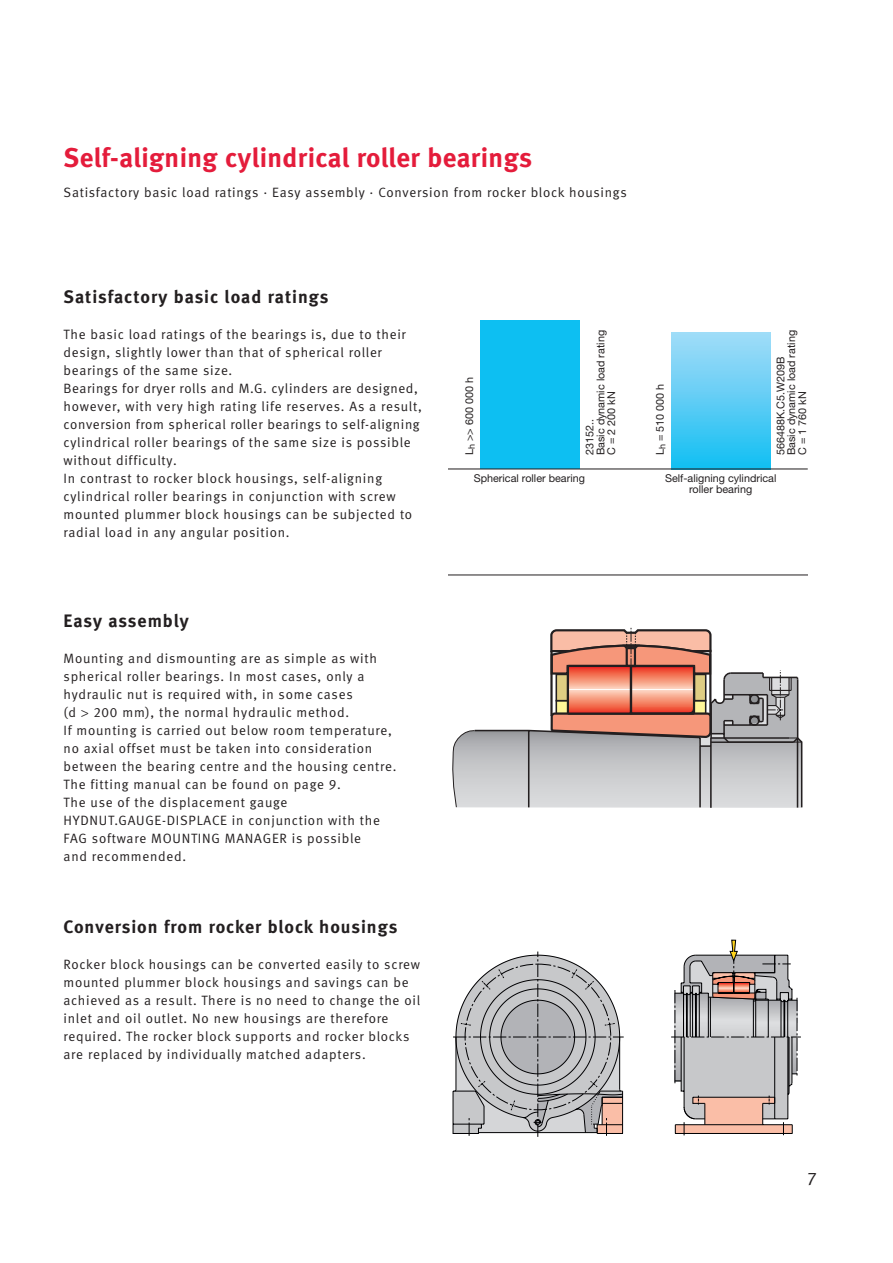
<style>
.page{position:relative;width:893px;height:1263px;background:#fff}
.page>*{position:absolute;margin:0;border:0;box-sizing:border-box;transform-origin:0 0}
.t1{font:27px "Meta Bold LF";letter-spacing:.015em;color:#e41c3b}
.t2{font:18px "Meta Bold LF";letter-spacing:.055em;color:#231f20}
.t3{font:18px "Meta Normal";color:#231f20}
.t4{font:13.5px/18px "Meta Normal LF";letter-spacing:.055em;color:#231f20}
.t5{font:10.8px/10.8px "Helvetica Neue";color:#231f20}
</style>
<div class="page">
<svg style="left:448px;top:321px;width:360px;height:149px"></svg>
<svg style="left:448px;top:575px;width:360px;height:53px"></svg>
<svg style="left:452px;top:628px;width:351px;height:180px"></svg>
<svg style="left:671px;top:940px;width:130px;height:195px"></svg>
<svg style="left:453px;top:951px;width:171px;height:186px"></svg>
<p class="t1" style="left:64px;top:147px;width:470px">Self-aligning cylindrical roller bearings</p>
<p class="t4" style="left:64px;top:185px;width:565px">Satisfactory basic load ratings · Easy assembly · Conversion from rocker block housings</p>
<p class="t2" style="left:64px;top:289px;width:266px">Satisfactory basic load ratings</p>
<p class="t4" style="left:64px;top:326px;width:360px">The basic load ratings of the bearings is, due to their design, slightly lower than that of spherical roller bearings of the same size.<br>Bearings for dryer rolls and M.G. cylinders are designed, however, with very high rating life reserves. As a result, conversion from spherical roller bearings to self-aligning cylindrical roller bearings of the same size is possible without difficulty.<br>In contrast to rocker block housings, self-aligning cylindrical roller bearings in conjunction with screw mounted plummer block housings can be subjected to radial load in any angular position.</p>
<p class="t2" style="left:64px;top:613px;width:127px">Easy assembly</p>
<p class="t4" style="left:64px;top:650px;width:315px">Mounting and dismounting are as simple as with spherical roller bearings. In most cases, only a hydraulic nut is required with, in some cases<br>(d</p>
<p class="t4" style="left:64px;top:704px;width:334px;text-indent:30px">200 mm), the normal hydraulic method.<br>If mounting is carried out below room temperature, no axial offset must be taken into consideration between the bearing centre and the housing centre.<br>The fitting manual can be found on page 9.<br>The use of the displacement gauge HYDNUT.GAUGE-DISPLACE in conjunction with the FAG software MOUNTING MANAGER is possible<br>and recommended.</p>
<p class="t2" style="left:64px;top:919px;width:335px">Conversion from rocker block housings</p>
<p class="t4" style="left:64px;top:956px;width:358px">Rocker block housings can be converted easily to screw mounted plummer block housings and savings can be achieved as a result. There is no need to change the oil inlet and oil outlet. No new housings are therefore required. The rocker block supports and rocker blocks are replaced by individually matched adapters.</p>
<p class="t5" style="left:585px;top:455px;width:127px;rotate:-90deg">23152..<br>Basic dynamic load rating<br>C = 2 200 kN</p>
<p class="t5" style="left:776px;top:455px;width:127px;rotate:-90deg">566488K.C5.W209B<br>Basic dynamic load rating<br>C = 1 760 kN</p>
<p class="t5" style="left:465px;top:455px;width:80px;rotate:-90deg">L<sub>h</sub> &gt;&gt; 600 000 h</p>
<p class="t5" style="left:656px;top:455px;width:73px;rotate:-90deg">L<sub>h</sub> = 510 000 h</p>
<p class="t5" style="left:474px;top:474px;width:113px">Spherical roller bearing</p>
<p class="t5" style="left:665px;top:474px;width:113px;text-align:center">Self-aligning cylindrical roller bearing</p>
<p class="t3" style="left:808px;top:1169px;width:10px">7</p>
</div>
